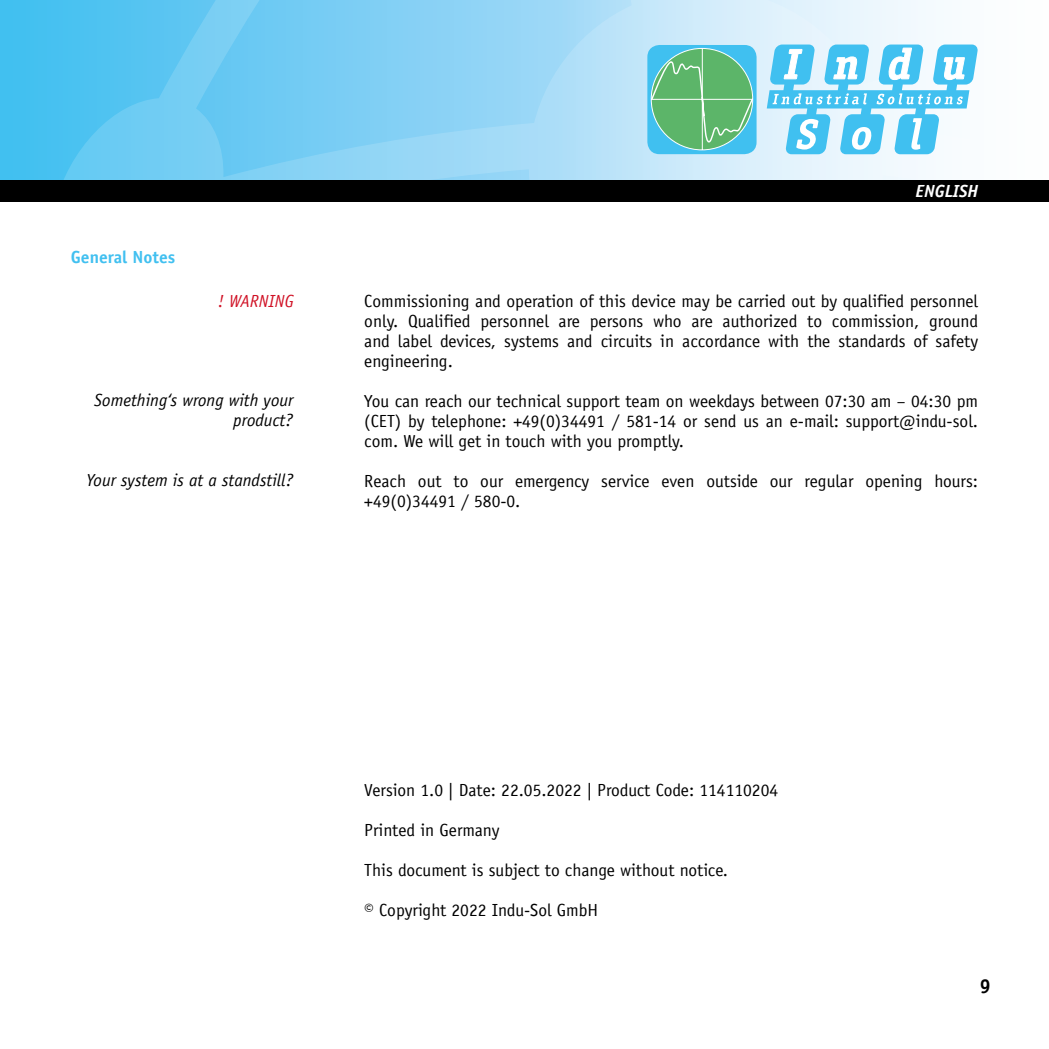
<style>
.page{position:relative;width:1049px;height:1049px;background:#fff}
.page>*{position:absolute;margin:0;border:0;box-sizing:border-box;transform-origin:0 0}
.t1{font:700 20px "Officina Sans";color:#000}
.t2{font:17.5px/20px "Officina Sans";color:#000;text-align:justify}
.t3{font:italic 17.5px/20px "Officina Sans";color:#000;text-align:right}
.t4{font:700 17.5px "Officina Sans";color:#41c0f0}
.t5{font:italic 17.5px "Officina Sans";color:#d01125}
.t6{font:italic 700 17.5px "Officina Sans";color:#fff}
</style>
<div class="page">
<svg style="left:1px;top:0;width:1048px;height:181px;background:#96d7f4"></svg>
<div style="left:0;top:181px;width:1049px;height:21px;background:#000"></div>
<div style="left:647px;top:45px;width:109px;height:109px;background:#40c0f0;border-radius:12px"></div>
<svg style="left:767px;top:45px;width:211px;height:109px"></svg>
<svg style="left:650px;top:48px;width:103px;height:103px"></svg>
<hr style="left:0;top:0;width:1px;height:181px;background:#41c0f0">
<p class="t4" style="left:71px;top:246px;width:106px">General Notes</p>
<p class="t5" style="left:218px;top:290px;width:77px">! WARNING</p>
<p class="t3" style="left:94px;top:390px;width:201px">Something‘s wrong with your product?</p>
<p class="t3" style="left:86px;top:470px;width:208px">Your system is at a standstill?</p>
<p class="t6" style="left:915px;top:181px;width:64px">ENGLISH</p>
<p class="t2" style="left:364px;top:291px;width:615px">Commissioning and operation of this device may be carried out by qualified personnel only. Qualified personnel are persons who are authorized to commission, ground and label devices, systems and circuits in accordance with the standards of safety engineering.</p>
<p class="t2" style="left:364px;top:391px;width:615px">You can reach our technical support team on weekdays between 07:30 am – 04:30 pm (CET) by telephone: +49(0)34491 / 581-14 or send us an e-mail: support@indu-sol. com. We will get in touch with you promptly.</p>
<p class="t2" style="left:364px;top:471px;width:615px">Reach out to our emergency service even outside our regular opening hours: +49(0)34491 / 580-0.</p>
<p class="t2" style="left:364px;top:780px;width:415px">Version 1.0 | Date: 22.05.2022 | Product Code: 114110204</p>
<p class="t2" style="left:364px;top:820px;width:137px">Printed in Germany</p>
<p class="t2" style="left:364px;top:860px;width:365px">This document is subject to change without notice.</p>
<p class="t2" style="left:364px;top:900px;width:235px">© Copyright 2022 Indu-Sol GmbH</p>
<p class="t1" style="left:980px;top:973px;width:13px">9</p>
</div>
